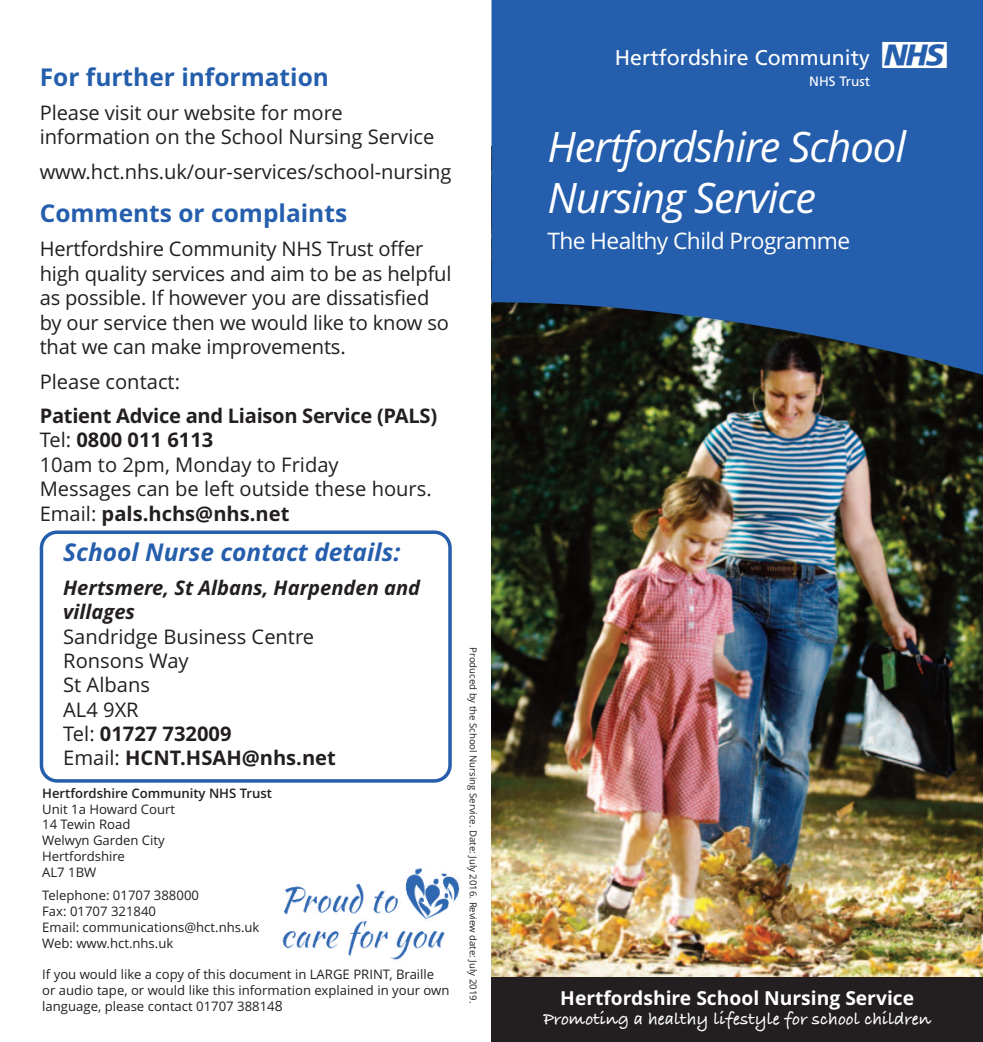
<style>
.page{position:relative;width:983px;height:1042px;background:#fff}
.page>*{position:absolute;margin:0;border:0;box-sizing:border-box;transform-origin:0 0}
.t1{font:italic 42px/50.8px "Open Sans";letter-spacing:-.025em;color:#fff}
.t2{font:36.57px "NHS";color:#fff}
.t3{font:700 24.5px "Open Sans";color:#245eac}
.t4{font:italic 700 24.5px "Open Sans";color:#245eac}
.t5{font:22.75px "Open Sans";letter-spacing:-.025em;color:#fff}
.t6{font:21.35px "Frutiger";color:#fff}
.t7{font:20.12px/24.5px "Open Sans";letter-spacing:-.005em;color:#231f20}
.t8{font:italic 700 20.12px/24.3px "Open Sans";color:#231f20}
.t9{font:700 19.25px "Open Sans";color:#fff}
.t10{font:700 18.38px "Bradley Hand ITCTT";color:#fff}
.t11{font:13.47px "Frutiger";color:#fff}
.t12{font:13.12px/15.8px "Open Sans";color:#231f20}
.t13{font:600 13.12px "Open Sans";color:#231f20}
.t14{font:9.62px "Open Sans";color:#231f20}
.s1{font-weight:700}
.s2{font-size:14px}
</style>
<div class="page">
<svg style="left:40px;top:530px;width:411px;height:252px"></svg>
<img style="left:281px;top:868px;width:179px;height:92px">
<img style="left:491px;top:379px;width:491px;height:598px">
<svg style="left:491px;top:0;width:491px;height:379px;background:#245698"></svg>
<div style="left:491px;top:977px;width:491px;height:65px;background:#231f20"></div>
<p class="t3" style="left:40px;top:63px;width:291px">For further information</p>
<p class="t7" style="left:40px;top:101px;width:396px">Please visit our website for more information on the School Nursing Service</p>
<p class="t7" style="left:40px;top:159px;width:413px">www.hct.nhs.uk/our-services/school-nursing</p>
<p class="t3" style="left:40px;top:199px;width:309px">Comments or complaints</p>
<p class="t7" style="left:40px;top:237px;width:413px">Hertfordshire Community NHS Trust offer high quality services and aim to be as helpful as possible. If however you are dissatisfied by our service then we would like to know so that we can make improvements.</p>
<p class="t7" style="left:40px;top:369px;width:142px">Please contact:</p>
<p class="t7" style="left:40px;top:403px;width:399px"><span class="s1">Patient Advice and Liaison Service (PALS)<br></span>Tel: <span class="s1">0800 011 6113<br></span>10am to 2pm, Monday to Friday<br>Messages can be left outside these hours.<br>Email: <span class="s1">pals.hchs@nhs.net</span></p>
<p class="t4" style="left:63px;top:538px;width:338px">School Nurse contact details:</p>
<p class="t8" style="left:63px;top:576px;width:358px">Hertsmere, St Albans, Harpenden and villages</p>
<p class="t7" style="left:63px;top:625px;width:274px">Sandridge Business Centre<br>Ronsons Way<br>St Albans<br>AL4 9XR<br>Tel: <span class="s1">01727 732009<br></span>Email: <span class="s1">HCNT.HSAH@nhs.net</span></p>
<p class="t13" style="left:42px;top:785px;width:231px">Hertfordshire Community NHS Trust</p>
<p class="t12" style="left:42px;top:801px;width:134px">Unit 1a Howard Court<br>14 Tewin Road<br>Welwyn Garden City<br>Hertfordshire<br>AL7 1BW</p>
<p class="t12" style="left:42px;top:888px;width:219px">Telephone: 01707 388000<br>Fax: 01707 321840<br>Email: communications@hct.nhs.uk<br>Web: www.hct.nhs.uk</p>
<p class="t12" style="left:42px;top:966px;width:408px">If you would like a copy of this document in LARGE PRINT, Braille or audio tape, or would like this information explained in your own language, please contact 01707 38814<span class="s2">8</span></p>
<p class="t14" style="left:478px;top:647px;width:357px;rotate:90deg">Produced by the School Nursing Service. Date: July 2016. Review date: July 2019.</p>
<p class="t6" style="left:614px;top:49px;width:256px">Hertfordshire Community</p>
<p class="t11" style="left:809px;top:76px;width:62px">NHS Trust</p>
<h2 class="t2" style="left:882px;top:34px;width:66px">n</h2>
<h1 class="t1" style="left:547px;top:122px;width:360px">Hertfordshire School<br>Nursing Service</h1>
<p class="t5" style="left:547px;top:227px;width:304px">The Healthy Child Programme</p>
<p class="t9" style="left:560px;top:987px;width:355px">Hertfordshire School Nursing Service</p>
<p class="t10" style="left:543px;top:1005px;width:389px">Promoting a healthy lifestyle for school children</p>
</div>
